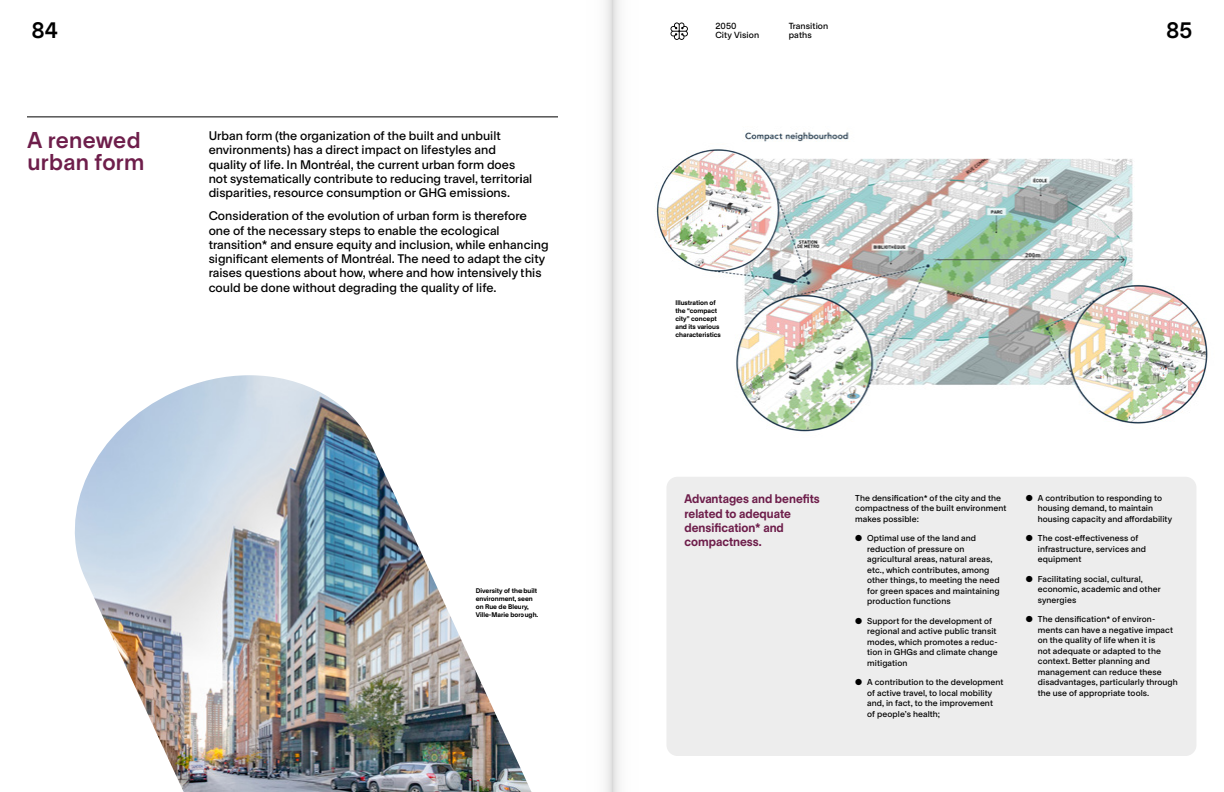
<style>
.page{position:relative;width:1224px;height:792px;background:#fff}
.page>*{position:absolute;margin:0;border:0;box-sizing:border-box;transform-origin:0 0}
.t1{font:600 22px/22px "Superpose";letter-spacing:.015em;color:#6e1e4b}
.t2{font:600 21.5px "Superpose";color:#000}
.t3{font:500 12px/14.2px "Superpose";color:#000}
.t4{font:700 12px/14.2px "Superpose";color:#6e1e4b;scale:.96 1}
.t5{font:500 8.5px/9.5px "Superpose";letter-spacing:.01em;color:#000}
.t6{font:500 8.2px/10.5px "Superpose";letter-spacing:.01em;color:#000}
.t7{font:700 6.5px/8px "Superpose";color:#000}
</style>
<div class="page">
<hr style="left:27px;top:117px;width:531px;height:1px;background:#000">
<div style="left:666px;top:477px;width:530px;height:279px;background:#ededed;border-radius:11px"></div>
<img style="left:703px;top:132px;width:505px;height:300px">
<img style="left:74px;top:375px;width:447px;height:417px">
<svg style="left:612px;top:0;width:91px;height:792px"></svg>
<div style="left:521px;top:0;width:91px;height:792px;background:#fff"></div>
<h2 class="t2" style="left:32px;top:15px;width:28px">84</h2>
<h1 class="t1" style="left:27px;top:128px;width:118px">A renewed urban form</h1>
<p class="t3" style="left:209px;top:128px;width:325px">Urban form (the organization of the built and unbuilt environments) has a direct impact on lifestyles and quality of life. In Montréal, the current urban form does not systematically contribute to reducing travel, territorial disparities, resource consumption or GHG emissions.</p>
<p class="t3" style="left:209px;top:209px;width:342px">Consideration of the evolution of urban form is therefore one of the necessary steps to enable the ecological transition* and ensure equity and inclusion, while enhancing significant elements of Montréal. The need to adapt the city raises questions about how, where and how intensively this could be done without degrading the quality of life.</p>
<p class="t7" style="left:476px;top:586px;width:63px">Diversity of the built environment, seen on Rue de Bleury,<br>Ville-Marie borough.</p>
<p class="t5" style="left:715px;top:21px;width:45px">2050<br>City Vision</p>
<p class="t5" style="left:789px;top:21px;width:41px">Transition paths</p>
<h2 class="t2" style="left:1166px;top:15px;width:28px">85</h2>
<p class="t7" style="left:675px;top:298px;width:47px">Illustration of the “compact city” concept and its various characteristics</p>
<h3 class="t4" style="left:684px;top:492px;width:143px">Advantages and benefits related to adequate densification* and compactness.</h3>
<p class="t6" style="left:855px;top:492px;width:153px">The densification* of the city and the compactness of the built environment makes possible:</p>
<p class="t6" style="left:867px;top:533px;width:134px;text-indent:-12px">● Optimal use of the land and reduction of pressure on agricultural areas, natural areas, etc., which contributes, among other things, to meeting the need for green spaces and maintaining production functions</p>
<p class="t6" style="left:867px;top:615px;width:132px;text-indent:-12px">● Support for the development of regional and active public transit modes, which promotes a reduc&shy;tion in GHGs and climate change mitigation</p>
<p class="t6" style="left:867px;top:677px;width:138px;text-indent:-12px">● A contribution to the development of active travel, to local mobility and, in fact, to the improvement<br>of people's health;</p>
<p class="t6" style="left:1038px;top:492px;width:136px;text-indent:-12px">● A contribution to responding to housing demand, to maintain housing capacity and affordability</p>
<p class="t6" style="left:1038px;top:533px;width:110px;text-indent:-12px">● The cost-effectiveness of infrastructure, services and equipment</p>
<p class="t6" style="left:1038px;top:573px;width:124px;text-indent:-12px">● Facilitating social, cultural, economic, academic and other synergies</p>
<p class="t6" style="left:1038px;top:614px;width:141px;text-indent:-12px">● The densification* of environ&shy;ments can have a negative impact on the quality of life when it is<br>not adequate or adapted to the context. Better planning and management can reduce these disadvantages, particularly through the use of appropriate tools.</p>
</div>
